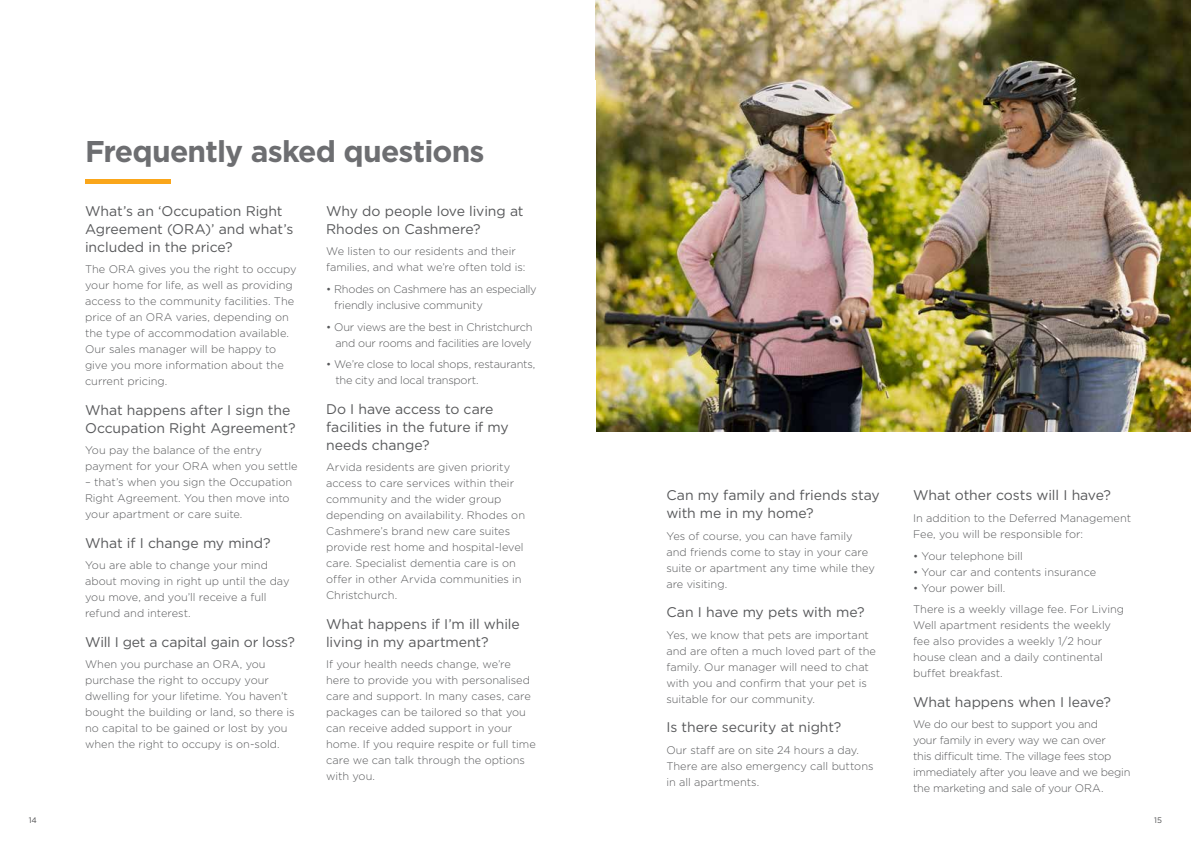
<style>
.page{position:relative;width:1191px;height:842px;background:#fff}
.page>*{position:absolute;margin:0;border:0;box-sizing:border-box;transform-origin:0 0}
.t1{font:700 30px "Gotham";letter-spacing:-.03em;color:#6d6e71}
.t2{font:14px/18px "Gotham";letter-spacing:-.005em;color:#58595b}
.t3{font:300 11px/16px "Gotham";letter-spacing:-.005em;color:#58595b}
.t4{font:8px "Gotham";color:#4d4d4f}
</style>
<div class="page">
<img style="left:595px;top:0;width:596px;height:432px">
<hr style="left:85px;top:179px;width:85px;height:4px;background:#faa61a">
<h1 class="t1" style="left:85px;top:131px;width:401px">Frequently asked questions</h1>
<p class="t2" style="left:85px;top:201px;width:210px">What’s an ‘Occupation Right<br>Agreement (ORA)’ and what’s included in the price?</p>
<p class="t3" style="left:85px;top:261px;width:213px">The ORA gives you the right to occupy your home for life, as well as providing access to the community facilities. The price of an ORA varies, depending on the type of accommodation available.<br>Our sales manager will be happy to give you more information about the current pricing.</p>
<p class="t2" style="left:85px;top:400px;width:212px">What happens after I sign the<br>Occupation Right Agreement?</p>
<p class="t3" style="left:85px;top:442px;width:214px">You pay the balance of the entry payment for your ORA when you settle</p>
<p class="t3" style="left:85px;top:474px;width:209px">– that’s when you sign the Occupation<br>Right Agreement. You then move into your apartment or care suite.</p>
<p class="t2" style="left:85px;top:533px;width:187px">What if I change my mind?</p>
<p class="t3" style="left:85px;top:557px;width:206px">You are able to change your mind about moving in right up until the day you move, and you’ll receive a full refund and interest.</p>
<p class="t2" style="left:85px;top:632px;width:211px">Will I get a capital gain or loss?</p>
<p class="t3" style="left:85px;top:656px;width:211px">When you purchase an ORA, you purchase the right to occupy your dwelling for your lifetime. You haven’t bought the building or land, so there is no capital to be gained or lost by you when the right to occupy is on-sold.</p>
<p class="t2" style="left:326px;top:201px;width:199px">Why do people love living at<br>Rhodes on Cashmere?</p>
<p class="t3" style="left:326px;top:243px;width:201px">We listen to our residents and their families, and what we’re often told is:</p>
<p class="t3" style="left:334px;top:281px;width:204px;text-indent:-8px">• Rhodes on Cashmere has an especially friendly inclusive community</p>
<p class="t3" style="left:326px;top:318px;width:208px;text-align:right">• Our views are the best in Christchurch and our rooms and facilities are lovely</p>
<p class="t3" style="left:335px;top:356px;width:201px;text-indent:-9px">• We’re close to local shops, restaurants, the city and local transport.</p>
<p class="t2" style="left:326px;top:399px;width:184px">Do I have access to care facilities in the future if my needs change?</p>
<p class="t3" style="left:326px;top:459px;width:200px">Arvida residents are given priority access to care services within their community and the wider group depending on availability. Rhodes on Cashmere’s brand new care suites provide rest home and hospital-level care. Specialist dementia care is on offer in other Arvida communities in Christchurch.</p>
<p class="t2" style="left:326px;top:614px;width:195px">What happens if I’m ill while living in my apartment?</p>
<p class="t3" style="left:326px;top:656px;width:211px">If your health needs change, we’re here to provide you with personalised care and support. In many cases, care packages can be tailored so that you can receive added support in your home. If you require respite or full time care we can talk through the options with you.</p>
<p class="t2" style="left:666px;top:486px;width:215px">Can my family and friends stay with me in my home?</p>
<p class="t3" style="left:666px;top:528px;width:210px">Yes of course, you can have family and friends come to stay in your care suite or apartment any time while they are visiting.</p>
<p class="t2" style="left:666px;top:603px;width:200px">Can I have my pets with me?</p>
<p class="t3" style="left:666px;top:627px;width:211px">Yes, we know that pets are important and are often a much loved part of the family. Our manager will need to chat with you and confirm that your pet is suitable for our community.</p>
<p class="t2" style="left:666px;top:718px;width:177px">Is there security at night?</p>
<p class="t3" style="left:666px;top:742px;width:209px">Our staff are on site 24 hours a day.<br>There are also emergency call buttons in all apartments.</p>
<p class="t2" style="left:913px;top:486px;width:199px">What other costs will I have?</p>
<p class="t3" style="left:913px;top:510px;width:220px">In addition to the Deferred Management<br>Fee, you will be responsible for:</p>
<p class="t3" style="left:913px;top:547px;width:111px">• Your telephone bill</p>
<p class="t3" style="left:913px;top:563px;width:185px">• Your car and contents insurance</p>
<p class="t3" style="left:913px;top:576px;width:212px;line-height:21.7px">• Your power bill.<br>There is a weekly village fee. For Living</p>
<p class="t3" style="left:913px;top:617px;width:199px">Well apartment residents the weekly fee also provides a weekly 1/2 hour house clean and a daily continental buffet breakfast.</p>
<p class="t2" style="left:913px;top:692px;width:199px">What happens when I leave?</p>
<p class="t3" style="left:913px;top:716px;width:219px">We do our best to support you and<br>your family in every way we can over<br>this difficult time. The village fees stop immediately after you leave and we begin the marketing and sale of your ORA.</p>
<p class="t4" style="left:29px;top:815px;width:10px">14</p>
<p class="t4" style="left:1154px;top:815px;width:9px">15</p>
</div>
